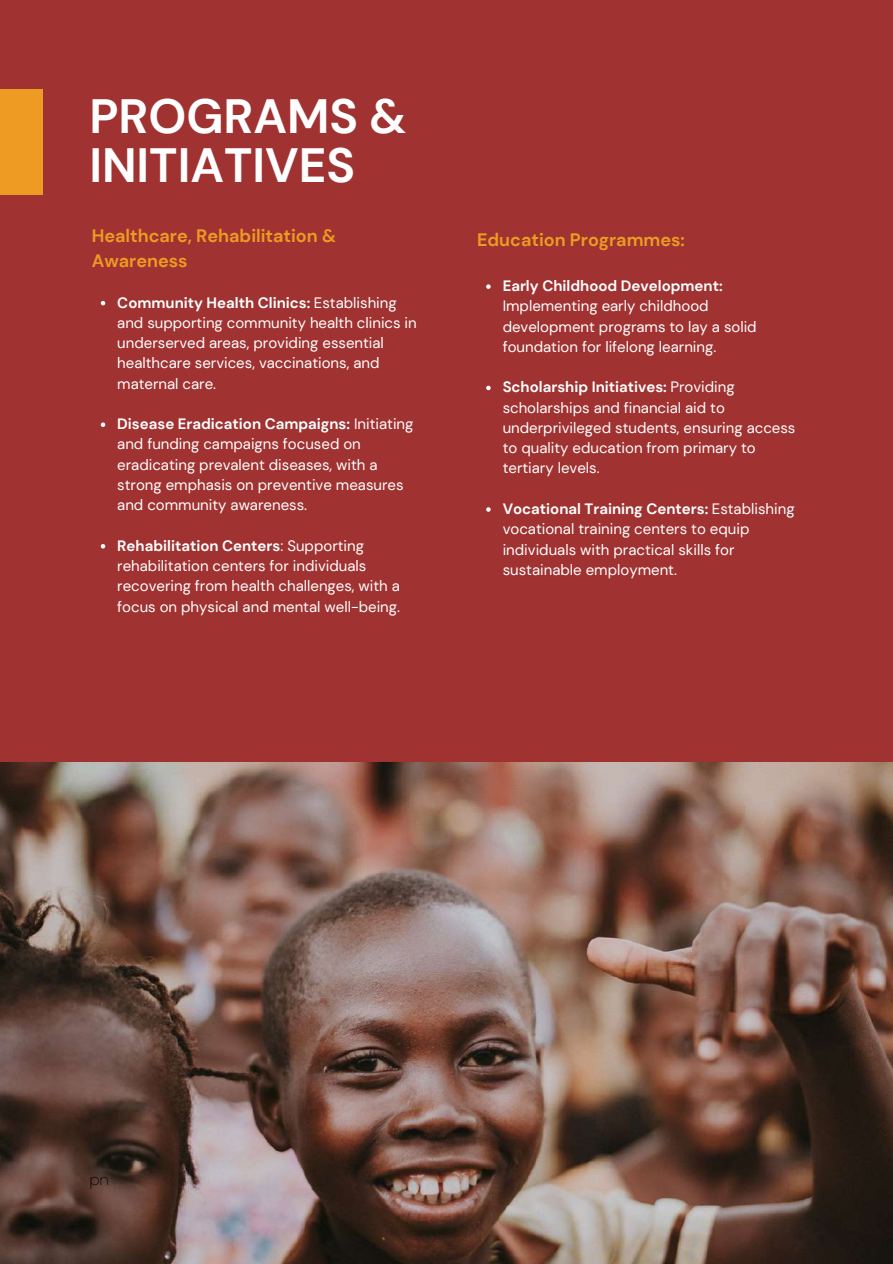
<style>
.page{position:relative;width:893px;height:1264px;background:#fff}
.page>*{position:absolute;margin:0;border:0;box-sizing:border-box;transform-origin:0 0}
.t1{font:700 48px/48.4px "DM Sans";color:#fff}
.t2{font:700 18px/24.8px "DM Sans";color:#ee9b23}
.t3{font:15px/20.2px "DM Sans";color:#fff}
.t4{font:700 15px "DM Sans";color:#fff}
.t5{font:200 15px "Balgin";color:#000001}
.s1{font-weight:700}
</style>
<div class="page">
<div style="left:0;top:0;width:892px;height:1263px;background:#a03231"></div>
<div style="left:0;top:89px;width:43px;height:106px;background:#ee9b23"></div>
<img style="left:0;top:763px;width:892px;height:500px">
<svg style="left:101px;top:301px;width:4px;height:4px"></svg>
<svg style="left:101px;top:422px;width:4px;height:5px"></svg>
<svg style="left:101px;top:544px;width:4px;height:4px"></svg>
<svg style="left:486px;top:284px;width:4px;height:5px"></svg>
<svg style="left:486px;top:386px;width:4px;height:4px"></svg>
<svg style="left:486px;top:507px;width:4px;height:5px"></svg>
<h1 class="t1" style="left:89px;top:92px;width:319px">PROGRAMS &amp;<br>INITIATIVES</h1>
<p class="t2" style="left:92px;top:224px;width:246px">Healthcare, Rehabilitation &amp;<br>Awareness</p>
<p class="t3" style="left:117px;top:292px;width:301px"><span class="s1">Community Health Clinics:</span> Establishing and supporting community health clinics in underserved areas, providing essential healthcare services, vaccinations, and maternal care.</p>
<p class="t3" style="left:117px;top:414px;width:298px"><span class="s1">Disease Eradication Campaigns:</span> Initiating and funding campaigns focused on eradicating prevalent diseases, with a strong emphasis on preventive measures and community awareness.</p>
<p class="t3" style="left:117px;top:535px;width:284px"><span class="s1">Rehabilitation Centers</span>: Supporting rehabilitation centers for individuals recovering from health challenges, with a focus on physical and mental well-being.</p>
<p class="t2" style="left:477px;top:227px;width:209px">Education Programmes:</p>
<p class="t4" style="left:502px;top:276px;width:221px">Early Childhood Development:</p>
<p class="t3" style="left:502px;top:296px;width:255px">Implementing early childhood development programs to lay a solid foundation for lifelong learning.</p>
<p class="t3" style="left:502px;top:377px;width:294px"><span class="s1">Scholarship Initiatives:</span> Providing scholarships and financial aid to underprivileged students, ensuring access to quality education from primary to tertiary levels.</p>
<p class="t3" style="left:502px;top:498px;width:293px"><span class="s1">Vocational Training Centers:</span> Establishing vocational training centers to equip individuals with practical skills for sustainable employment.</p>
<p class="t5" style="left:89px;top:1169px;width:21px">pn</p>
</div>
